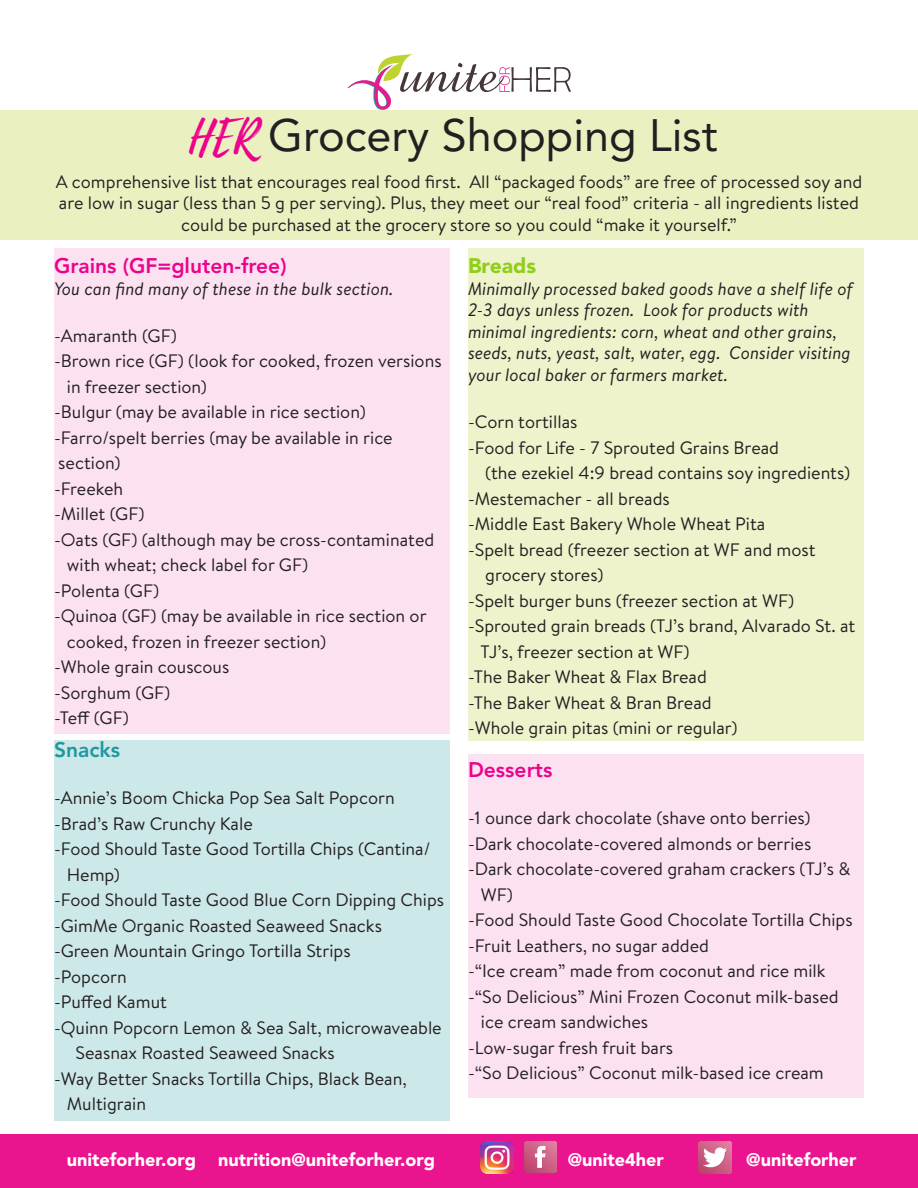
<style>
.page{position:relative;width:918px;height:1188px;background:#fff}
.page>*{position:absolute;margin:0;border:0;box-sizing:border-box;transform-origin:0 0}
.t1{font:45px "Avenir LT Std";color:#231f20}
.t2{font:800 21px "Avenir LT Std";color:#ed028c}
.t3{font:800 21px "Avenir LT Std";color:#1f989f}
.t4{font:900 21px "Avenir LT Std";color:#8fce19}
.t5{font:18px/25.5px "Brandon Text";color:#231f20}
.t6{font:italic 18px/21.6px "Brandon Text";color:#231f20}
.t7{font:900 18px "Avenir LT Std";color:#fff}
.s1{font-family:"Playlist Script";color:#ed028c}
</style>
<div class="page">
<div style="left:0;top:1134px;width:918px;height:54px;background:#ea148f"></div>
<img style="left:481px;top:1142px;width:32px;height:32px">
<img style="left:524px;top:1141px;width:33px;height:32px">
<img style="left:698px;top:1141px;width:33px;height:33px">
<div style="left:468px;top:754px;width:396px;height:343px;background:#fce2f1"></div>
<div style="left:468px;top:248px;width:396px;height:493px;background:#eef3cc"></div>
<div style="left:54px;top:741px;width:396px;height:380px;background:#cde8e9"></div>
<div style="left:54px;top:248px;width:396px;height:486px;background:#fce2f1"></div>
<div style="left:0;top:110px;width:918px;height:130px;background:#ebf0c1"></div>
<svg style="left:347px;top:54px;width:224px;height:56px"></svg>
<p class="t1" style="left:189px;top:110px;width:530px"><span class="s1">HER</span> Grocery Shopping List</p>
<p class="t5" style="left:56px;top:170px;width:808px;line-height:21.6px;text-align:center">A comprehensive list that encourages real food first. All “packaged foods” are free of processed soy and are low in sugar (less than 5 g per serving). Plus, they meet our “real food” criteria - all ingredients listed could be purchased at the grocery store so you could “make it yourself.”</p>
<p class="t2" style="left:54px;top:253px;width:234px">Grains (GF=gluten-free)</p>
<p class="t6" style="left:54px;top:277px;width:341px">You can find many of these in the bulk section.</p>
<p class="t5" style="left:54px;top:322px;width:124px">-Amaranth (GF)</p>
<p class="t5" style="left:67px;top:348px;width:376px;text-indent:-13px">-Brown rice (GF) (look for cooked, frozen versions in freezer section)</p>
<p class="t5" style="left:54px;top:399px;width:313px">-Bulgur (may be available in rice section)</p>
<p class="t5" style="left:54px;top:424px;width:340px">-Farro/spelt berries (may be available in rice</p>
<p class="t5" style="left:58px;top:450px;width:64px">section)</p>
<p class="t5" style="left:54px;top:475px;width:71px">-Freekeh</p>
<p class="t5" style="left:54px;top:501px;width:92px">-Millet (GF)</p>
<p class="t5" style="left:67px;top:526px;width:369px;text-indent:-13px">-Oats (GF) (although may be cross-contaminated with wheat; check label for GF)</p>
<p class="t5" style="left:54px;top:577px;width:107px">-Polenta (GF)</p>
<p class="t5" style="left:67px;top:603px;width:361px;text-indent:-13px">-Quinoa (GF) (may be available in rice section or cooked, frozen in freezer section)</p>
<p class="t5" style="left:54px;top:654px;width:177px">-Whole grain couscous</p>
<p class="t5" style="left:54px;top:679px;width:118px">-Sorghum (GF)</p>
<p class="t5" style="left:54px;top:705px;width:76px">-Teff (GF)</p>
<p class="t3" style="left:54px;top:737px;width:68px">Snacks</p>
<p class="t5" style="left:54px;top:785px;width:342px">-Annie’s Boom Chicka Pop Sea Salt Popcorn</p>
<p class="t5" style="left:54px;top:810px;width:200px">-Brad’s Raw Crunchy Kale</p>
<p class="t5" style="left:67px;top:836px;width:365px;text-indent:-13px">-Food Should Taste Good Tortilla Chips (Cantina/<br>Hemp)</p>
<p class="t5" style="left:54px;top:887px;width:392px">-Food Should Taste Good Blue Corn Dipping Chips</p>
<p class="t5" style="left:54px;top:912px;width:329px">-GimMe Organic Roasted Seaweed Snacks</p>
<p class="t5" style="left:54px;top:938px;width:298px">-Green Mountain Gringo Tortilla Strips</p>
<p class="t5" style="left:54px;top:963px;width:74px">-Popcorn</p>
<p class="t5" style="left:54px;top:989px;width:114px">-Puffed Kamut</p>
<p class="t5" style="left:54px;top:1014px;width:389px">-Quinn Popcorn Lemon &amp; Sea Salt, microwaveable</p>
<p class="t5" style="left:76px;top:1040px;width:261px">Seasnax Roasted Seaweed Snacks</p>
<p class="t5" style="left:54px;top:1065px;width:354px">-Way Better Snacks Tortilla Chips, Black Bean,</p>
<p class="t5" style="left:67px;top:1091px;width:81px">Multigrain</p>
<p class="t4" style="left:468px;top:253px;width:70px">Breads</p>
<p class="t6" style="left:468px;top:277px;width:386px">Minimally processed baked goods have a shelf life of<br>2-3 days unless frozen. Look for products with</p>
<p class="t6" style="left:468px;top:320px;width:384px">minimal ingredients: corn, wheat and other grains, seeds, nuts, yeast, salt, water, egg. Consider visiting your local baker or farmers market.</p>
<p class="t5" style="left:468px;top:408px;width:111px">-Corn tortillas</p>
<p class="t5" style="left:468px;top:434px;width:313px">-Food for Life - 7 Sprouted Grains Bread</p>
<p class="t5" style="left:485px;top:459px;width:366px">(the ezekiel 4:9 bread contains soy ingredients)</p>
<p class="t5" style="left:468px;top:485px;width:203px">-Mestemacher - all breads</p>
<p class="t5" style="left:468px;top:510px;width:299px">-Middle East Bakery Whole Wheat Pita</p>
<p class="t5" style="left:468px;top:536px;width:349px">-Spelt bread (freezer section at WF and most</p>
<p class="t5" style="left:485px;top:561px;width:120px">grocery stores)</p>
<p class="t5" style="left:468px;top:587px;width:328px">-Spelt burger buns (freezer section at WF)</p>
<p class="t5" style="left:480px;top:612px;width:377px;text-indent:-12px">-Sprouted grain breads (TJ’s brand, Alvarado St. at<br>TJ’s, freezer section at WF)</p>
<p class="t5" style="left:468px;top:663px;width:240px">-The Baker Wheat &amp; Flax Bread</p>
<p class="t5" style="left:468px;top:689px;width:245px">-The Baker Wheat &amp; Bran Bread</p>
<p class="t5" style="left:468px;top:714px;width:271px">-Whole grain pitas (mini or regular)</p>
<p class="t2" style="left:468px;top:757px;width:86px">Desserts</p>
<p class="t5" style="left:468px;top:805px;width:344px">-1 ounce dark chocolate (shave onto berries)</p>
<p class="t5" style="left:468px;top:830px;width:345px">-Dark chocolate-covered almonds or berries</p>
<p class="t5" style="left:481px;top:856px;width:371px;text-indent:-13px">-Dark chocolate-covered graham crackers (TJ’s &amp;<br>WF)</p>
<p class="t5" style="left:468px;top:907px;width:386px">-Food Should Taste Good Chocolate Tortilla Chips</p>
<p class="t5" style="left:468px;top:932px;width:242px">-Fruit Leathers, no sugar added</p>
<p class="t5" style="left:468px;top:958px;width:359px">-“Ice cream” made from coconut and rice milk</p>
<p class="t5" style="left:481px;top:983px;width:359px;text-indent:-13px">-“So Delicious” Mini Frozen Coconut milk-based ice cream sandwiches</p>
<p class="t5" style="left:468px;top:1034px;width:207px">-Low-sugar fresh fruit bars</p>
<p class="t5" style="left:468px;top:1060px;width:357px">-“So Delicious” Coconut milk-based ice cream</p>
<p class="t7" style="left:67px;top:1149px;width:370px">uniteforher.org nutrition@uniteforher.org</p>
<p class="t7" style="left:568px;top:1149px;width:98px">@unite4her</p>
<p class="t7" style="left:746px;top:1148px;width:112px">@uniteforher</p>
</div>
